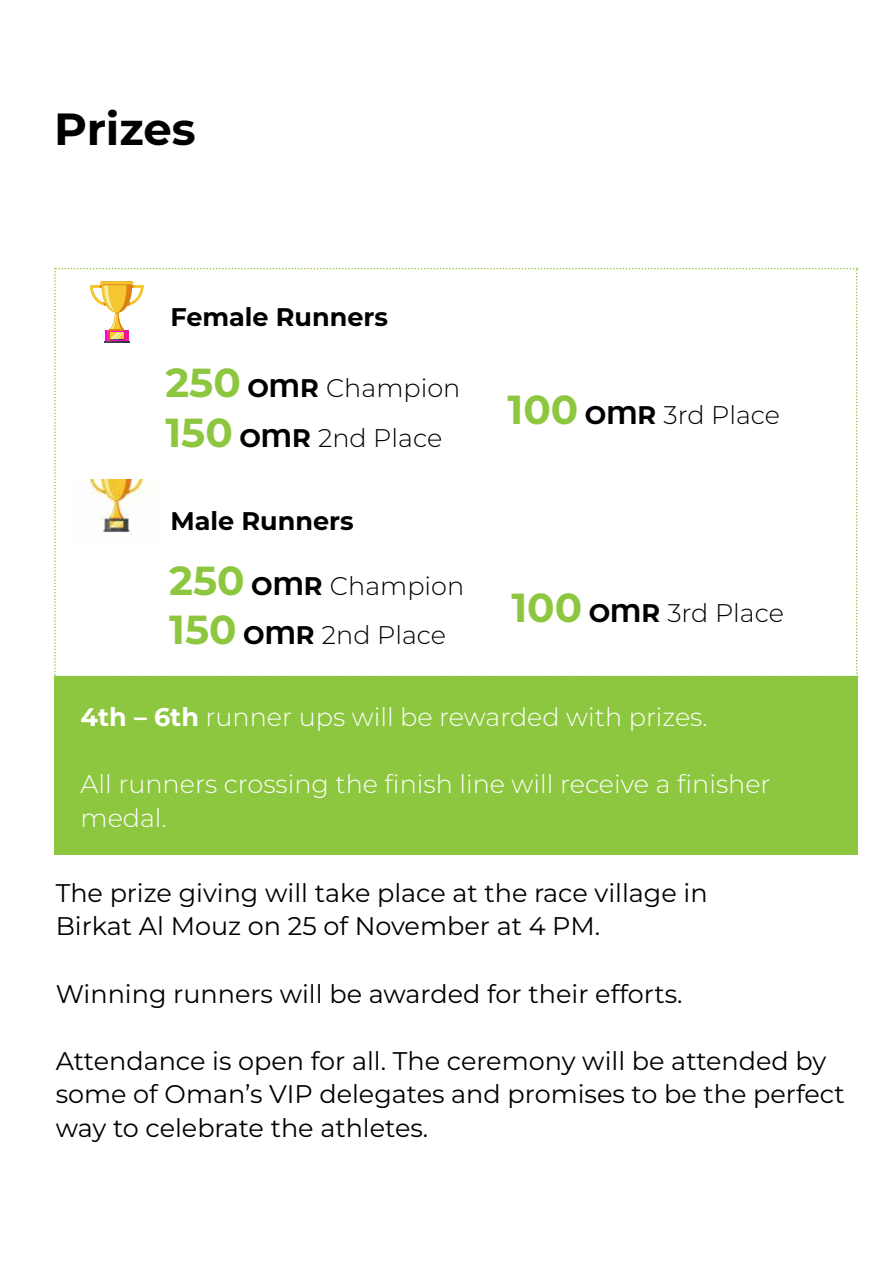
<style>
.page{position:relative;width:893px;height:1263px;background:#fff}
.page>*{position:absolute;margin:0;border:0;box-sizing:border-box;transform-origin:0 0}
.t1{font:700 45px "Montserrat";letter-spacing:-.005em;color:#000}
.t2{font:25.5px/33.6px "Montserrat";color:#000}
.t3{font:300 25.5px/33.6px "Montserrat";color:#fff}
.t4{font:300 25.5px "Montserrat";color:#000}
.t5{font:700 25.5px "Montserrat";color:#000}
.s1{font-family:"Montserrat Alternates";font-weight:700;font-size:40.5px;color:#8dc73f}
.s2{font-family:"Montserrat Alternates";font-weight:700}
.s3{font-weight:700}
</style>
<div class="page">
<div style="left:54px;top:677px;width:803px;height:178px;background:#8dc73f"></div>
<svg style="left:54px;top:268px;width:804px;height:409px"></svg>
<hr style="left:100px;top:281px;width:34px;height:3px;background:#f4c632">
<img style="left:74px;top:479px;width:87px;height:65px">
<h1 class="t1" style="left:54px;top:99px;width:143px">Prizes</h1>
<p class="t5" style="left:170px;top:299px;width:219px">Female Runners</p>
<p class="t4" style="left:165px;top:371px;width:296px"><span class="s1">250</span> <span class="s2">OMR</span> Champion</p>
<p class="t4" style="left:165px;top:421px;width:278px"><span class="s1">150</span> <span class="s2">OMR</span> 2nd Place</p>
<p class="t5" style="left:170px;top:504px;width:185px">Male Runners</p>
<p class="t4" style="left:169px;top:569px;width:296px"><span class="s1">250</span> <span class="s2">OMR</span> Champion</p>
<p class="t4" style="left:169px;top:618px;width:278px"><span class="s1">150</span> <span class="s2">OMR</span> 2nd Place</p>
<p class="t4" style="left:507px;top:398px;width:274px"><span class="s1">100</span> <span class="s2">OMR</span> 3rd Place</p>
<p class="t4" style="left:511px;top:596px;width:274px"><span class="s1">100</span> <span class="s2">OMR</span> 3rd Place</p>
<p class="t3" style="left:81px;top:699px;width:629px"><span class="s3">4th – 6th</span> runner ups will be rewarded with prizes.</p>
<p class="t3" style="left:81px;top:766px;width:692px">All runners crossing the finish line will receive a finisher medal.</p>
<p class="t2" style="left:56px;top:875px;width:653px">The prize giving will take place at the race village in<br>Birkat Al Mouz on 25 of November at 4 PM.</p>
<p class="t2" style="left:56px;top:976px;width:628px">Winning runners will be awarded for their efforts.</p>
<p class="t2" style="left:56px;top:1043px;width:790px">Attendance is open for all. The ceremony will be attended by some of Oman’s VIP delegates and promises to be the perfect way to celebrate the athletes.</p>
</div>
